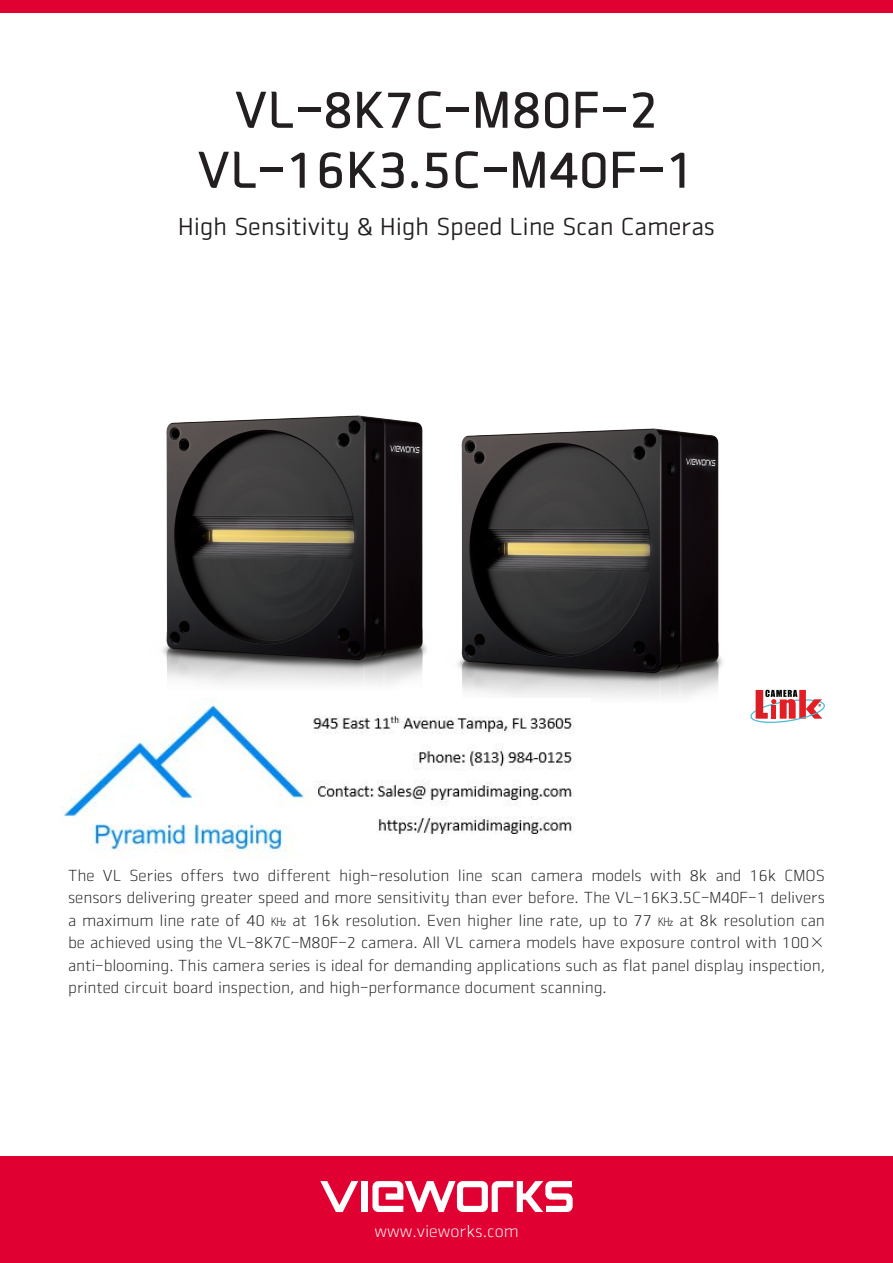
<style>
.page{position:relative;width:893px;height:1263px;background:#fff}
.page>*{position:absolute;margin:0;border:0;box-sizing:border-box;transform-origin:0 0}
.Paragraph_Style_2{font:51px "Vieworks B";color:#231f20}
.Main_Title{font:24px "Vieworks M";color:#231f20}
.t1{font:16.5px "Vieworks L";color:#fff}
.Product_Description{font:15.75px/22.5px "Vieworks L";color:#231f20;text-align:justify}
</style>
<div class="page">
<div style="left:0;top:1157px;width:893px;height:106px;background:#e00031"></div>
<div style="left:0;top:0;width:893px;height:13px;background:#e00031"></div>
<div style="left:362px;top:1181px;width:6px;height:31px;background:#fff"></div>
<svg style="left:372px;top:1181px;width:201px;height:31px"></svg>
<svg style="left:320px;top:1181px;width:38px;height:31px"></svg>
<svg style="left:750px;top:690px;width:75px;height:33px"></svg>
<img style="left:457px;top:428px;width:266px;height:269px">
<img style="left:162px;top:415px;width:265px;height:284px">
<img style="left:62px;top:699px;width:512px;height:161px">
<p class="Paragraph_Style_2" style="left:235px;top:80px;width:425px">VL-8K7C-M80F-2</p>
<p class="Paragraph_Style_2" style="left:197px;top:140px;width:500px">VL-16K3.5C-M40F-1</p>
<p class="Main_Title" style="left:178px;top:213px;width:539px">High Sensitivity &amp; High Speed Line Scan Cameras</p>
<p class="Product_Description" style="left:68px;top:864px;width:758px">The VL Series offers two different high-resolution line scan camera models with 8k and 16k CMOS</p>
<p class="Product_Description" style="left:68px;top:886px;width:758px">sensors delivering greater speed and more sensitivity than ever before. The VL-16K3.5C-M40F-1 delivers a maximum line rate of 40 ㎑ at 16k resolution. Even higher line rate, up to 77 ㎑ at 8k resolution can be achieved using the VL-8K7C-M80F-2 camera. All VL camera models have exposure control with 100× anti-blooming. This camera series is ideal for demanding applications such as flat panel display inspection, printed circuit board inspection, and high-performance document scanning.</p>
<p class="t1" style="left:374px;top:1221px;width:146px">www.vieworks.com</p>
</div>
